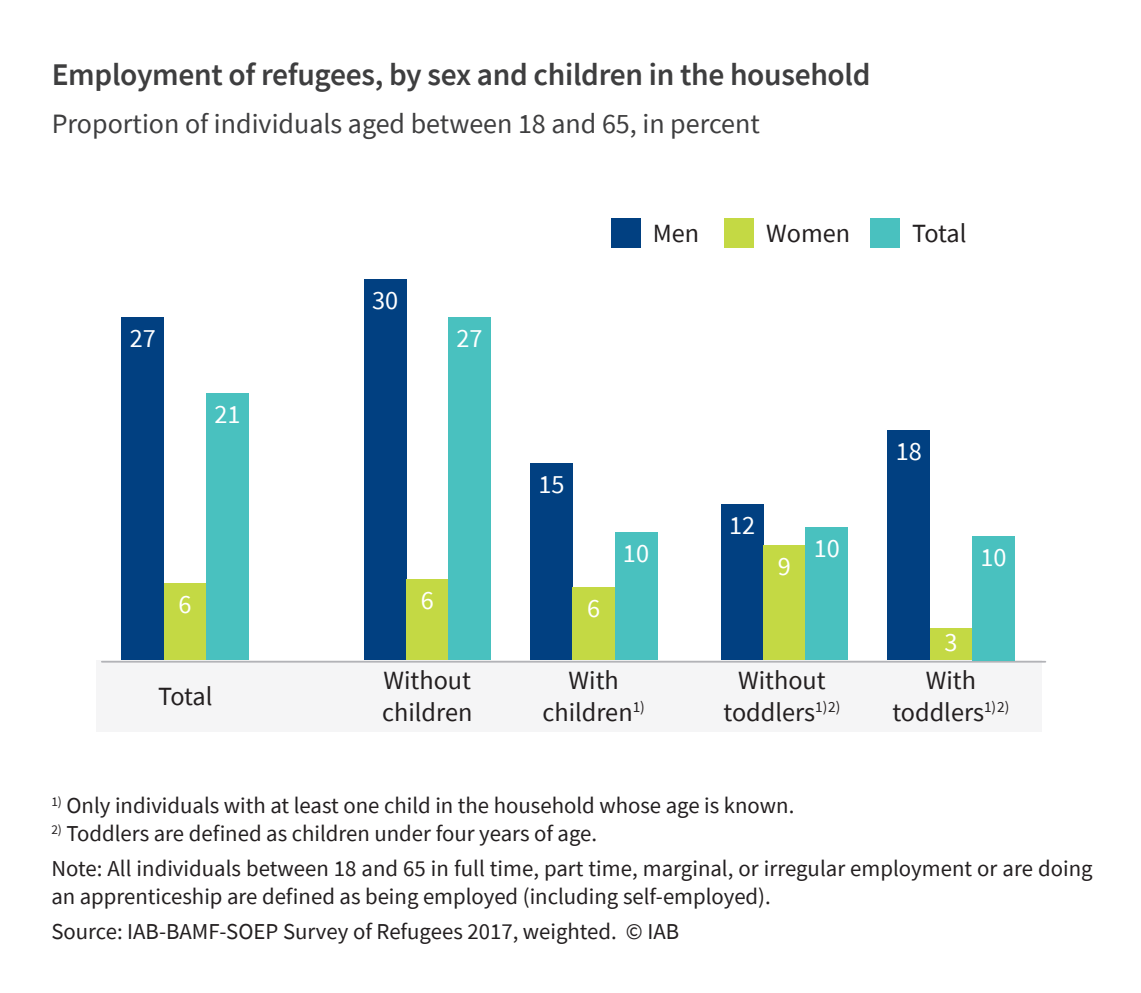
<style>
.page{position:relative;width:1141px;height:993px;background:#fff}
.page>*{position:absolute;margin:0;border:0;box-sizing:border-box;transform-origin:0 0}
.Graphiküberschrift{font:600 31.5px "Source Sans Pro";letter-spacing:-.01em;color:#3e3e3f}
.Graphik_Kasten-Abbil{font:28px "Source Sans Pro";color:#3e3e3f}
.Graphiktext{font:26.25px/31.5px "Source Sans Pro";color:#231f20;text-align:center}
.Graphiktext-2{font:26.25px "Source Sans Pro";color:#fff}
.Graphiktext-Anmerkun{font:22.75px/28px "Source Sans Pro";color:#231f20}
.Graphiktext-Quelle{font:22.75px "Source Sans Pro";color:#231f20}
</style>
<div class="page">
<div style="left:725px;top:218px;width:29px;height:29px;background:#c4d944"></div>
<div style="left:870px;top:218px;width:30px;height:29px;background:#49c1bf"></div>
<div style="left:611px;top:218px;width:30px;height:29px;background:#014081"></div>
<div style="left:96px;top:660px;width:945px;height:71px;background:#f5f5f6"></div>
<hr style="left:102px;top:660px;width:943px;height:2px;background:#b2b3b7">
<div style="left:122px;top:317px;width:42px;height:343px;background:#014081"></div>
<div style="left:164px;top:583px;width:42px;height:77px;background:#c4d944"></div>
<div style="left:206px;top:393px;width:42px;height:267px;background:#49c1bf"></div>
<div style="left:364px;top:279px;width:42px;height:381px;background:#014081"></div>
<div style="left:406px;top:579px;width:43px;height:81px;background:#c4d944"></div>
<div style="left:449px;top:317px;width:42px;height:343px;background:#49c1bf"></div>
<div style="left:530px;top:463px;width:42px;height:197px;background:#014081"></div>
<div style="left:573px;top:587px;width:42px;height:73px;background:#c4d944"></div>
<div style="left:615px;top:532px;width:42px;height:128px;background:#49c1bf"></div>
<div style="left:721px;top:504px;width:42px;height:156px;background:#014081"></div>
<div style="left:763px;top:545px;width:42px;height:115px;background:#c4d944"></div>
<div style="left:806px;top:527px;width:42px;height:133px;background:#49c1bf"></div>
<div style="left:888px;top:430px;width:42px;height:230px;background:#014081"></div>
<div style="left:930px;top:628px;width:42px;height:32px;background:#c4d944"></div>
<div style="left:972px;top:536px;width:42px;height:124px;background:#49c1bf"></div>
<p class="Graphiküberschrift" style="left:52px;top:53px;width:820px">Employment of refugees, by sex and children in the household</p>
<p class="Graphik_Kasten-Abbil" style="left:52px;top:106px;width:710px">Proportion of individuals aged between 18 and 65, in percent</p>
<p class="Graphiktext-2" style="left:130px;top:321px;width:28px">27</p>
<p class="Graphiktext-2" style="left:214px;top:397px;width:28px">21</p>
<p class="Graphiktext-2" style="left:179px;top:587px;width:15px">6</p>
<p class="Graphiktext" style="left:158px;top:680px;width:56px">Total</p>
<p class="Graphiktext-2" style="left:372px;top:283px;width:28px">30</p>
<p class="Graphiktext-2" style="left:457px;top:321px;width:28px">27</p>
<p class="Graphiktext-2" style="left:421px;top:584px;width:15px">6</p>
<p class="Graphiktext" style="left:653px;top:218px;width:48px">Men</p>
<p class="Graphiktext" style="left:766px;top:218px;width:85px">Women</p>
<p class="Graphiktext" style="left:912px;top:218px;width:56px">Total</p>
<p class="Graphiktext-2" style="left:538px;top:467px;width:28px">15</p>
<p class="Graphiktext-2" style="left:587px;top:591px;width:15px">6</p>
<p class="Graphiktext-2" style="left:623px;top:536px;width:28px">10</p>
<p class="Graphiktext-2" style="left:729px;top:508px;width:28px">12</p>
<p class="Graphiktext-2" style="left:778px;top:549px;width:15px">9</p>
<p class="Graphiktext-2" style="left:814px;top:531px;width:28px">10</p>
<p class="Graphiktext-2" style="left:896px;top:434px;width:28px">18</p>
<p class="Graphiktext-2" style="left:980px;top:540px;width:28px">10</p>
<p class="Graphiktext-2" style="left:945px;top:625px;width:15px">3</p>
<p class="Graphiktext" style="left:382px;top:664px;width:92px;text-align:left">Without children</p>
<p class="Graphiktext" style="left:542px;top:664px;width:104px">With children<sup>1)</sup></p>
<p class="Graphiktext" style="left:724px;top:664px;width:118px">Without toddlers<sup>1)2)</sup></p>
<p class="Graphiktext" style="left:892px;top:664px;width:118px">With toddlers<sup>1)2)</sup></p>
<p class="Graphiktext-Anmerkun" style="left:51px;top:791px;width:744px"><sup>1)</sup> Only individuals with at least one child in the household whose age is known.</p>
<p class="Graphiktext-Anmerkun" style="left:51px;top:819px;width:547px"><sup>2)</sup> Toddlers are defined as children under four years of age.</p>
<p class="Graphiktext-Anmerkun" style="left:51px;top:854px;width:1043px">Note: All individuals between 18 and 65 in full time, part time, marginal, or irregular employment or are doing an apprenticeship are defined as being employed (including self-employed).</p>
<p class="Graphiktext-Quelle" style="left:51px;top:916px;width:629px">Source: IAB-BAMF-SOEP Survey of Refugees 2017, weighted. © IAB</p>
</div>
